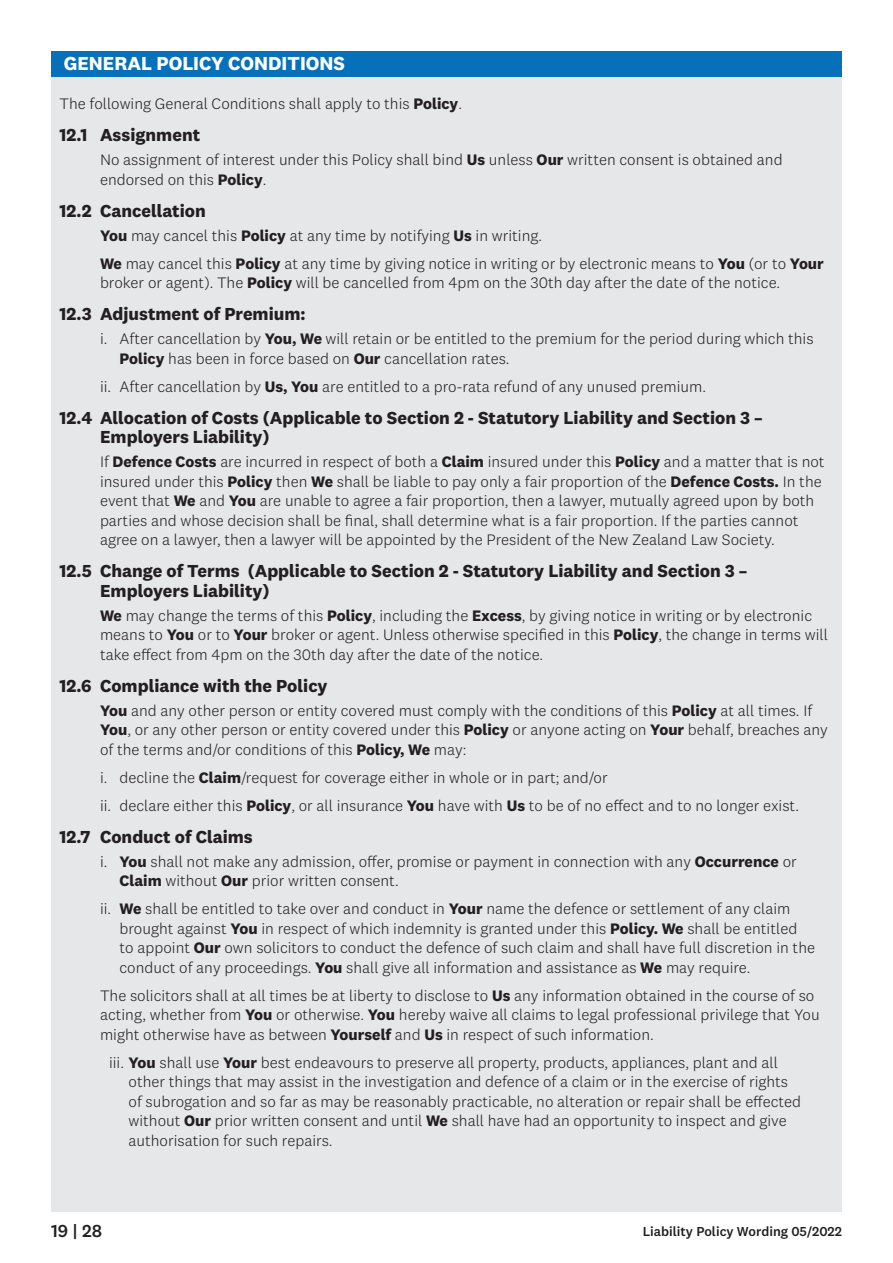
<style>
.page{position:relative;width:893px;height:1263px;background:#fff}
.page>*{position:absolute;margin:0;border:0;box-sizing:border-box;transform-origin:0 0}
.t1{font:700 19.5px "National 2";color:#fff}
.t2{font:700 18px/19.5px "National 2";color:#231f20}
.t3{font:500 18px "National 2";color:#231f20}
.t4{font:300 15.75px/19.5px "National 2";color:#231f20}
.t5{font:500 13.5px "National 2";color:#231f20}
.s1{font-weight:700}
</style>
<div class="page">
<div style="left:51px;top:51px;width:791px;height:1161px;background:#e6e7e9"></div>
<div style="left:51px;top:51px;width:791px;height:26px;background:#0671ba"></div>
<p class="t1" style="left:64px;top:51px;width:283px">GENERAL POLICY CONDITIONS</p>
<p class="t4" style="left:60px;top:94px;width:404px">The following General Conditions shall apply to this <span class="s1">Policy</span>.</p>
<p class="t2" style="left:60px;top:125px;width:142px">12.1 Assignment</p>
<p class="t4" style="left:100px;top:150px;width:684px">No assignment of interest under this Policy shall bind <span class="s1">Us</span> unless <span class="s1">Our</span> written consent is obtained and endorsed on this <span class="s1">Policy</span>.</p>
<p class="t2" style="left:60px;top:201px;width:148px">12.2 Cancellation</p>
<p class="t4" style="left:100px;top:221px;width:725px;line-height:28px"><span class="s1">You</span> may cancel this <span class="s1">Policy</span> at any time by notifying <span class="s1">Us</span> in writing.<br><span class="s1">We</span> may cancel this <span class="s1">Policy</span> at any time by giving notice in writing or by electronic means to <span class="s1">You</span> (or to <span class="s1">Your</span></p>
<p class="t4" style="left:100px;top:273px;width:682px">broker or agent). The <span class="s1">Policy</span> will be cancelled from 4pm on the 30th day after the date of the notice.</p>
<p class="t2" style="left:60px;top:304px;width:248px">12.3 Adjustment of Premium:</p>
<p class="t4" style="left:120px;top:329px;width:696px;text-indent:-19px">i. After cancellation by <span class="s1">You, We</span> will retain or be entitled to the premium for the period during which this<br><span class="s1">Policy</span> has been in force based on <span class="s1">Our</span> cancellation rates.</p>
<p class="t4" style="left:100px;top:376px;width:607px">ii. After cancellation by <span class="s1">Us, You</span> are entitled to a pro-rata refund of any unused premium.</p>
<p class="t2" style="left:100px;top:408px;width:664px;text-indent:-41px">12.4 Allocation of Costs (Applicable to Section 2 - Statutory Liability and Section 3 –<br>Employers Liability)</p>
<p class="t4" style="left:100px;top:452px;width:726px">If <span class="s1">Defence Costs</span> are incurred in respect of both a <span class="s1">Claim</span> insured under this <span class="s1">Policy</span> and a matter that is not insured under this <span class="s1">Policy</span> then <span class="s1">We</span> shall be liable to pay only a fair proportion of the <span class="s1">Defence Costs.</span> In the event that <span class="s1">We</span> and <span class="s1">You</span> are unable to agree a fair proportion, then a lawyer, mutually agreed upon by both parties and whose decision shall be final, shall determine what is a fair proportion. If the parties cannot agree on a lawyer, then a lawyer will be appointed by the President of the New Zealand Law Society.</p>
<p class="t2" style="left:100px;top:561px;width:649px;text-indent:-41px">12.5 Change of Terms (Applicable to Section 2 - Statutory Liability and Section 3 –<br>Employers Liability)</p>
<p class="t4" style="left:100px;top:605px;width:729px"><span class="s1">We</span> may change the terms of this <span class="s1">Policy</span>, including the <span class="s1">Excess</span>, by giving notice in writing or by electronic means to <span class="s1">You</span> or to <span class="s1">Your</span> broker or agent. Unless otherwise specified in this <span class="s1">Policy</span>, the change in terms will take effect from 4pm on the 30th day after the date of the notice.</p>
<p class="t2" style="left:60px;top:676px;width:270px">12.6 Compliance with the Policy</p>
<p class="t4" style="left:100px;top:700px;width:729px"><span class="s1">You</span> and any other person or entity covered must comply with the conditions of this <span class="s1">Policy</span> at all times. If<br><span class="s1">You</span>, or any other person or entity covered under this <span class="s1">Policy</span> or anyone acting on <span class="s1">Your</span> behalf, breaches any of the terms and/or conditions of this <span class="s1">Policy, We</span> may:</p>
<p class="t4" style="left:100px;top:763px;width:701px;line-height:28px">i. decline the <span class="s1">Claim</span>/request for coverage either in whole or in part; and/or<br>ii. declare either this <span class="s1">Policy</span>, or all insurance <span class="s1">You</span> have with <span class="s1">Us</span> to be of no effect and to no longer exist.</p>
<p class="t2" style="left:60px;top:827px;width:195px">12.7 Conduct of Claims</p>
<p class="t4" style="left:120px;top:851px;width:679px;text-indent:-20px">i. <span class="s1">You</span> shall not make any admission, offer, promise or payment in connection with any <span class="s1">Occurrence</span> or<br><span class="s1">Claim</span> without <span class="s1">Our</span> prior written consent.</p>
<p class="t4" style="left:120px;top:899px;width:697px;text-indent:-20px">ii. <span class="s1">We</span> shall be entitled to take over and conduct in <span class="s1">Your</span> name the defence or settlement of any claim brought against <span class="s1">You</span> in respect of which indemnity is granted under this <span class="s1">Policy. We</span> shall be entitled to appoint <span class="s1">Our</span> own solicitors to conduct the defence of such claim and shall have full discretion in the conduct of any proceedings. <span class="s1">You</span> shall give all information and assistance as <span class="s1">We</span> may require.</p>
<p class="t4" style="left:100px;top:985px;width:721px">The solicitors shall at all times be at liberty to disclose to <span class="s1">Us</span> any information obtained in the course of so acting, whether from <span class="s1">You</span> or otherwise. <span class="s1">You</span> hereby waive all claims to legal professional privilege that You might otherwise have as between <span class="s1">Yourself</span> and <span class="s1">Us</span> in respect of such information.</p>
<p class="t4" style="left:129px;top:1052px;width:674px;text-indent:-19px">iii. <span class="s1">You</span> shall use <span class="s1">Your</span> best endeavours to preserve all property, products, appliances, plant and all other things that may assist in the investigation and defence of a claim or in the exercise of rights of subrogation and so far as may be reasonably practicable, no alteration or repair shall be effected without <span class="s1">Our</span> prior written consent and until <span class="s1">We</span> shall have had an opportunity to inspect and give authorisation for such repairs.</p>
<p class="t3" style="left:51px;top:1220px;width:53px">19 | 28</p>
<p class="t5" style="left:643px;top:1223px;width:201px">Liability Policy Wording 05/2022</p>
</div>
